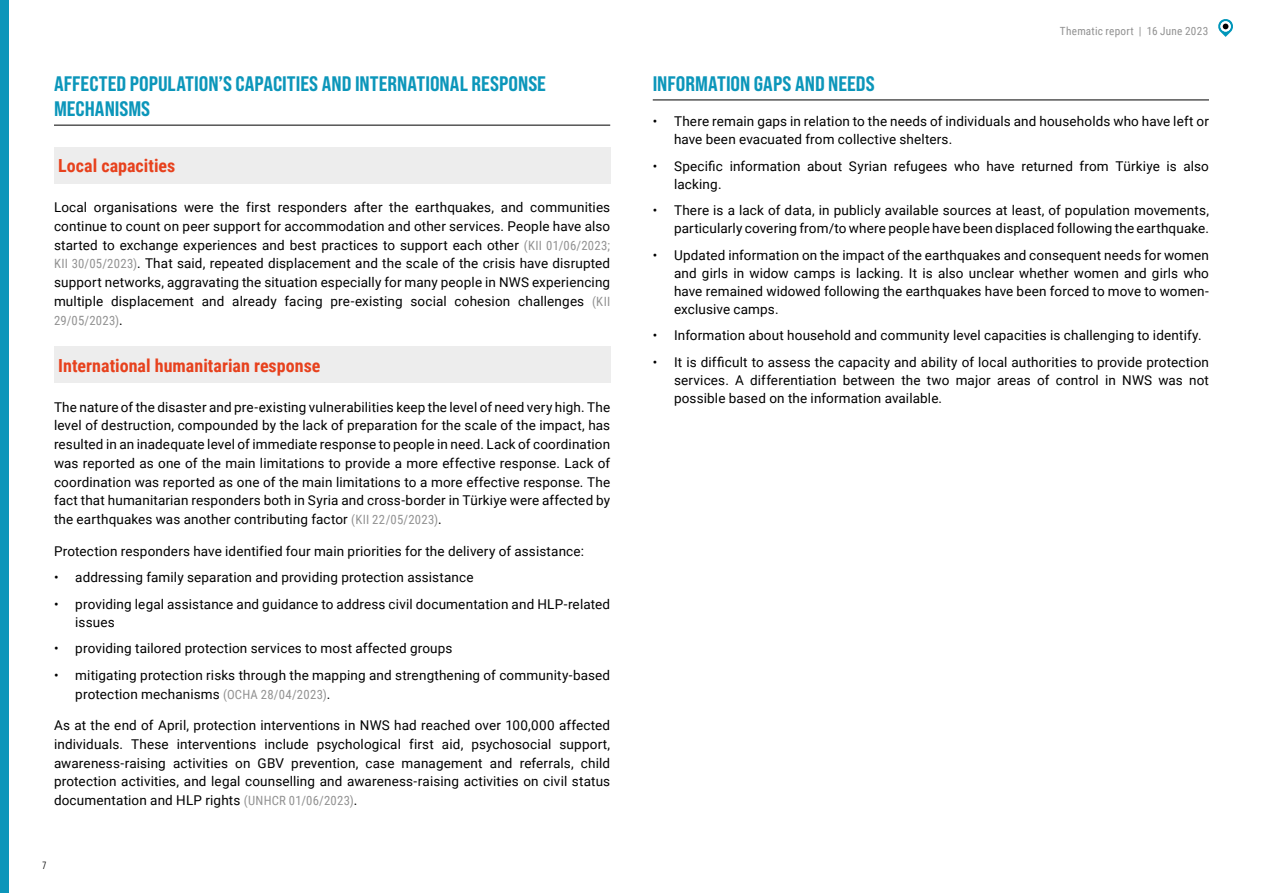
<style>
.page{position:relative;width:1263px;height:893px;background:#fff}
.page>*{position:absolute;margin:0;border:0;box-sizing:border-box;transform-origin:0 0}
.t1{font:21px/25.2px "Bebas Neue Pro Semi Exp X Bold";color:#0c96ba}
.t2{font:700 18px "Roboto Condensed";color:#e7411d}
.t3{font:13.5px/18.8px "Roboto";letter-spacing:.01em;color:#000;text-align:justify}
.t4{font:12.75px "Roboto Condensed";letter-spacing:.02em;color:#929292}
.t5{font:11.25px "Roboto Condensed";letter-spacing:.02em;color:#929292}
.t6{font:10.5px "Bebas Neue Pro Middle";color:#000}
.s1{font-family:"Roboto Condensed";font-size:12.75px;color:#929292}
.s2{font-family:"Roboto";font-size:13.5px;color:#000}
</style>
<div class="page">
<svg style="left:1218px;top:19px;width:15px;height:18px"></svg>
<div style="left:0;top:0;width:9px;height:893px;background:#0c96ba"></div>
<hr style="left:54px;top:125px;width:556px;height:1px;background:#000">
<div style="left:54px;top:147px;width:556px;height:36px;background:#ededed"></div>
<div style="left:54px;top:346px;width:556px;height:37px;background:#ededed"></div>
<hr style="left:653px;top:100px;width:556px;height:1px;background:#000">
<h1 class="t1" style="left:54px;top:71px;width:493px">AFFECTED POPULATION’S CAPACITIES AND INTERNATIONAL RESPONSE<br>MECHANISMS</h1>
<h2 class="t2" style="left:58px;top:153px;width:118px">Local capacities</h2>
<p class="t3" style="left:54px;top:197px;width:558px">Local organisations were the first responders after the earthquakes, and communities continue to count on peer support for accommodation and other services. People have also started to exchange experiences and best practices to support each other <span class="s1">(KII 01/06/2023; KII 30/05/2023)</span>. That said, repeated displacement and the scale of the crisis have disrupted support networks, aggravating the situation especially for many people in NWS experiencing multiple displacement and already facing pre-existing social cohesion challenges <span class="s1">(KII</span></p>
<p class="t4" style="left:54px;top:311px;width:70px">29/05/2023)<span class="s2">.</span></p>
<h2 class="t2" style="left:58px;top:353px;width:264px">International humanitarian response</h2>
<p class="t3" style="left:54px;top:397px;width:558px">The nature of the disaster and pre-existing vulnerabilities keep the level of need very high. The level of destruction, compounded by the lack of preparation for the scale of the impact, has resulted in an inadequate level of immediate response to people in need. Lack of coordination was reported as one of the main limitations to provide a more effective response. Lack of coordination was reported as one of the main limitations to a more effective response. The fact that humanitarian responders both in Syria and cross-border in Türkiye were affected by the earthquakes was another contributing factor <span class="s1">(KII 22/05/2023)</span>.</p>
<p class="t3" style="left:54px;top:541px;width:532px">Protection responders have identified four main priorities for the delivery of assistance:</p>
<p class="t3" style="left:54px;top:568px;width:421px">• addressing family separation and providing protection assistance</p>
<p class="t3" style="left:75px;top:594px;width:536px;line-height:18px;text-indent:-21px">• providing legal assistance and guidance to address civil documentation and HLP-related issues</p>
<p class="t3" style="left:54px;top:639px;width:400px">• providing tailored protection services to most affected groups</p>
<p class="t3" style="left:75px;top:665px;width:536px;text-indent:-21px">• mitigating protection risks through the mapping and strengthening of community-based protection mechanisms <span class="s1">(OCHA 28/04/2023)</span>.</p>
<p class="t3" style="left:54px;top:715px;width:558px">As at the end of April, protection interventions in NWS had reached over 100,000 affected individuals. These interventions include psychological first aid, psychosocial support, awareness-raising activities on GBV prevention, case management and referrals, child protection activities, and legal counselling and awareness-raising activities on civil status documentation and HLP rights <span class="s1">(UNHCR 01/06/2023)</span>.</p>
<p class="t6" style="left:43px;top:859px;width:5px">7</p>
<p class="t5" style="left:1060px;top:24px;width:150px">Thematic report | 16 June 2023</p>
<h1 class="t1" style="left:653px;top:71px;width:223px">INFORMATION GAPS AND NEEDS</h1>
<p class="t3" style="left:674px;top:112px;width:536px;line-height:18px;text-indent:-21px">• There remain gaps in relation to the needs of individuals and households who have left or have been evacuated from collective shelters.</p>
<p class="t3" style="left:674px;top:156px;width:536px;line-height:18px;text-indent:-21px">• Specific information about Syrian refugees who have returned from Türkiye is also lacking.</p>
<p class="t3" style="left:653px;top:201px;width:558px;line-height:18px;text-align:right">• There is a lack of data, in publicly available sources at least, of population movements, particularly covering from/to where people have been displaced following the earthquake.</p>
<p class="t3" style="left:674px;top:245px;width:536px;line-height:18px;text-indent:-21px">• Updated information on the impact of the earthquakes and consequent needs for women and girls in widow camps is lacking. It is also unclear whether women and girls who have remained widowed following the earthquakes have been forced to move to women&shy;exclusive camps.</p>
<p class="t3" style="left:653px;top:326px;width:550px">• Information about household and community level capacities is challenging to identify.</p>
<p class="t3" style="left:674px;top:352px;width:536px;line-height:18px;text-indent:-21px">• It is difficult to assess the capacity and ability of local authorities to provide protection services. A differentiation between the two major areas of control in NWS was not possible based on the information available.</p>
</div>
